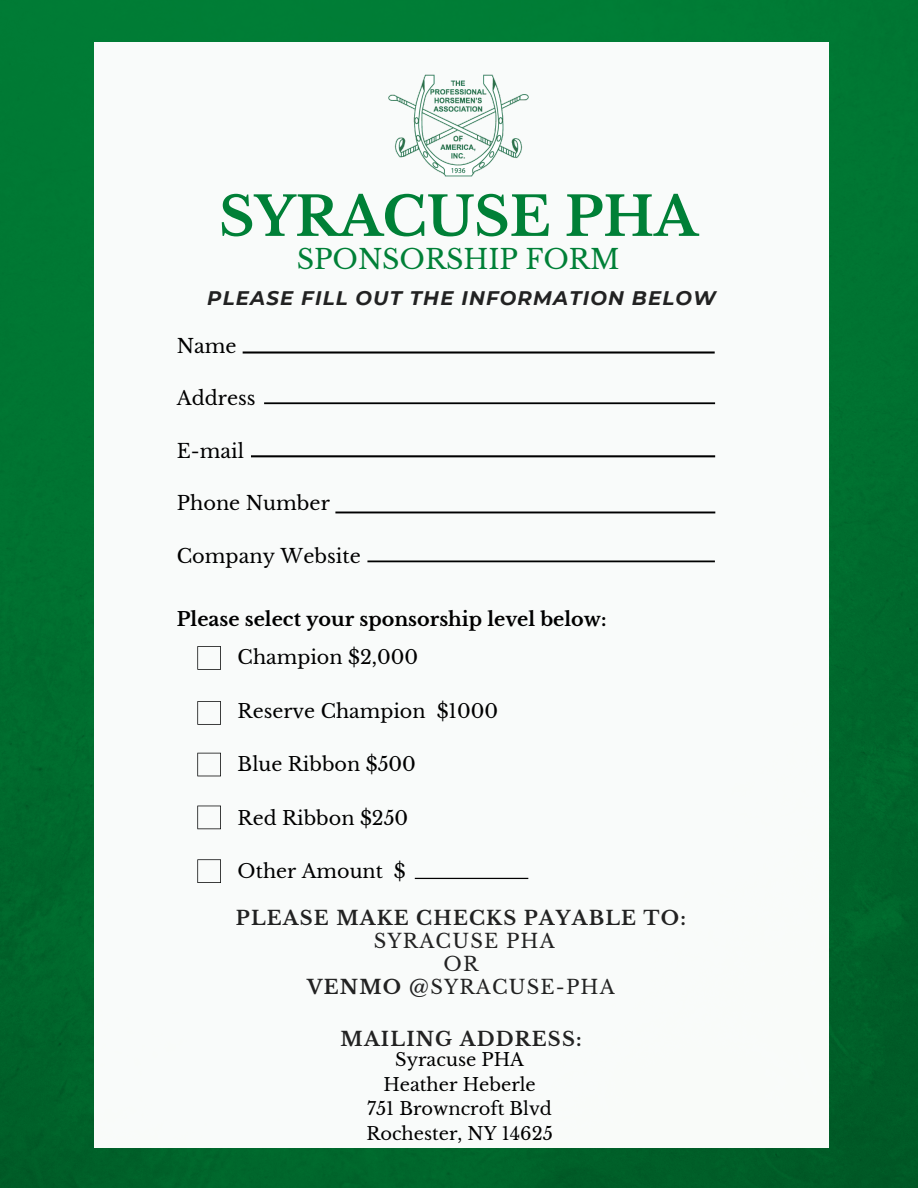
<style>
.page{position:relative;width:918px;height:1188px;background:#fff}
.page>*{position:absolute;margin:0;border:0;box-sizing:border-box;transform-origin:0 0}
.t1{font:700 54px "Libre Baskerville";letter-spacing:-.005em;color:#008037}
.t2{font:27px "Libre Baskerville";letter-spacing:-.005em;color:#008037}
.t3{font:italic 700 19.65px "Montserrat";letter-spacing:.06em;color:#222}
.t4{font:700 19.5px "Libre Baskerville";letter-spacing:.06em;color:#222}
.t5{font:19.5px "Libre Baskerville";letter-spacing:.06em;color:#222}
.t6{font:19.35px "Libre Baskerville";color:#000}
.t7{font:19.2px "Libre Baskerville";color:#000}
.t8{font:700 19.2px "Libre Baskerville";color:#000}
.t9{font:17.85px "Libre Baskerville";color:#000}
.s1{font-weight:700}
</style>
<div class="page">
<img style="left:0;top:0;width:918px;height:1188px">
<div style="left:95px;top:42px;width:734px;height:1106px;background:#fff"></div>
<img style="left:388px;top:74px;width:141px;height:103px">
<svg style="left:243px;top:351px;width:472px;height:3px"></svg>
<svg style="left:264px;top:402px;width:451px;height:2px"></svg>
<svg style="left:251px;top:455px;width:464px;height:2px"></svg>
<svg style="left:335px;top:512px;width:380px;height:1px"></svg>
<svg style="left:367px;top:561px;width:348px;height:1px"></svg>
<svg style="left:197px;top:646px;width:24px;height:24px"></svg>
<svg style="left:197px;top:701px;width:24px;height:24px"></svg>
<svg style="left:197px;top:753px;width:24px;height:23px"></svg>
<svg style="left:197px;top:806px;width:24px;height:23px"></svg>
<svg style="left:197px;top:859px;width:24px;height:24px"></svg>
<svg style="left:415px;top:878px;width:113px;height:1px"></svg>
<p class="t1" style="left:219px;top:184px;width:480px">SYRACUSE PHA</p>
<p class="t2" style="left:297px;top:242px;width:324px">SPONSORSHIP FORM</p>
<p class="t3" style="left:207px;top:286px;width:510px">PLEASE FILL OUT THE INFORMATION BELOW</p>
<p class="t6" style="left:177px;top:334px;width:61px">Name</p>
<p class="t6" style="left:177px;top:386px;width:80px">Address</p>
<p class="t6" style="left:177px;top:439px;width:69px">E-mail</p>
<p class="t6" style="left:177px;top:491px;width:155px">Phone Number</p>
<p class="t6" style="left:177px;top:544px;width:185px">Company Website</p>
<p class="t8" style="left:177px;top:607px;width:431px">Please select your sponsorship level below:</p>
<p class="t7" style="left:238px;top:646px;width:182px">Champion $2,000</p>
<p class="t7" style="left:238px;top:699px;width:262px">Reserve Champion $1000</p>
<p class="t7" style="left:238px;top:753px;width:180px">Blue Ribbon $500</p>
<p class="t7" style="left:238px;top:806px;width:172px">Red Ribbon $250</p>
<p class="t7" style="left:238px;top:859px;width:170px">Other Amount $</p>
<p class="t4" style="left:236px;top:906px;width:451px">PLEASE MAKE CHECKS PAYABLE TO:</p>
<p class="t5" style="left:374px;top:929px;width:183px">SYRACUSE PHA</p>
<p class="t5" style="left:444px;top:952px;width:36px">OR</p>
<p class="t5" style="left:307px;top:975px;width:309px"><span class="s1">VENMO</span> @SYRACUSE-PHA</p>
<p class="t4" style="left:341px;top:1027px;width:243px">MAILING ADDRESS:</p>
<p class="t9" style="left:395px;top:1049px;width:130px">Syracuse PHA</p>
<p class="t9" style="left:383px;top:1073px;width:154px">Heather Heberle</p>
<p class="t9" style="left:367px;top:1098px;width:186px">751 Browncroft Blvd</p>
<p class="t9" style="left:366px;top:1122px;width:188px">Rochester, NY 14625</p>
</div>
